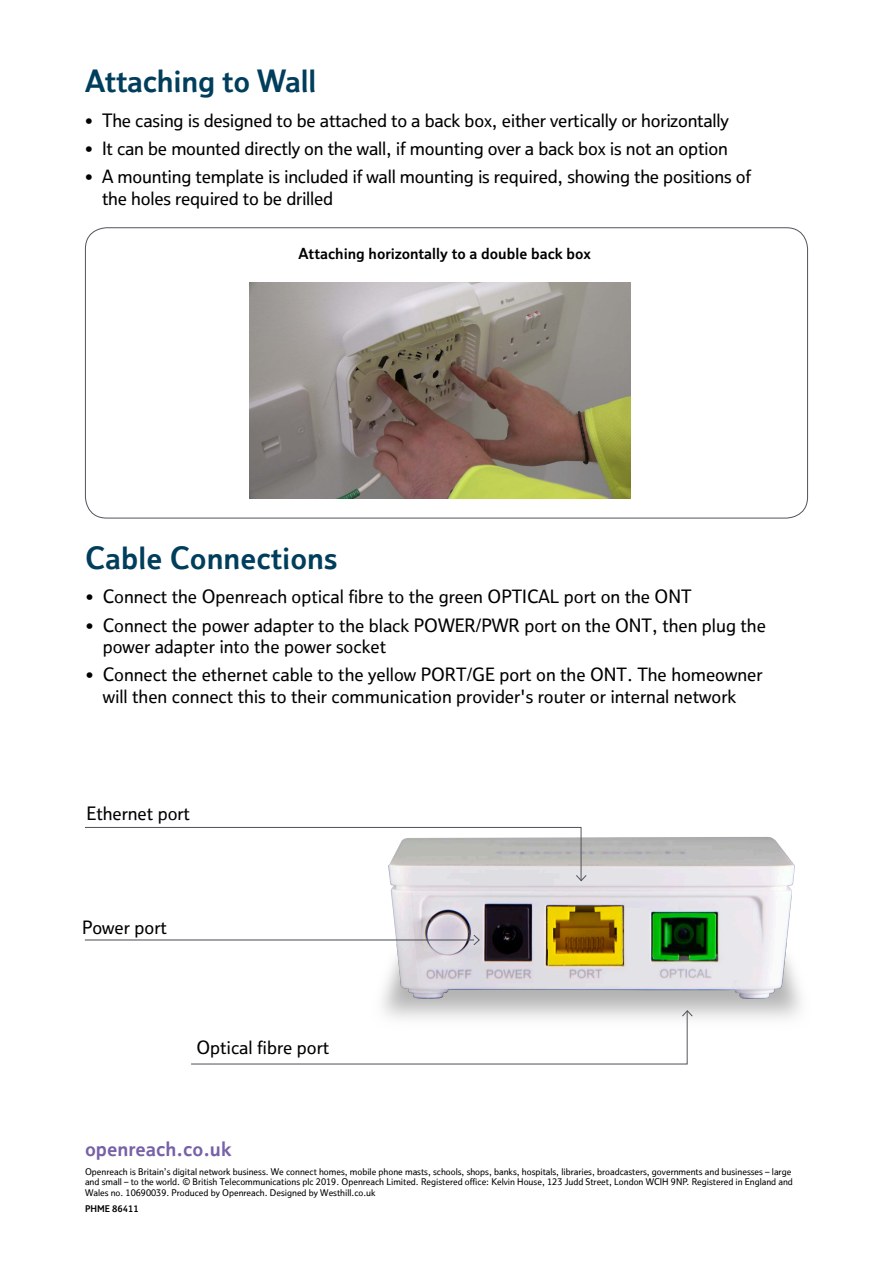
<style>
.page{position:relative;width:893px;height:1263px;background:#fff}
.page>*{position:absolute;margin:0;border:0;box-sizing:border-box;transform-origin:0 0}
.t1{font:700 30px "Openreach";color:#003e5c}
.t2{font:700 19.5px "Openreach";color:#7761a7}
.Body_2019{font:500 18px/21.8px "Openreach";color:#000}
.Body_2019-2{font:700 15px "Openreach";color:#000}
.t3{font:500 9px/10.5px "Openreach";color:#000}
.t4{font:700 9px "Openreach";color:#000}
</style>
<div class="page">
<img style="left:298px;top:826px;width:503px;height:193px">
<svg style="left:85px;top:827px;width:502px;height:55px"></svg>
<hr style="left:85px;top:939px;width:389px;height:1px;background:#50535a">
<svg style="left:473px;top:934px;width:7px;height:12px"></svg>
<img style="left:249px;top:282px;width:381px;height:217px">
<svg style="left:191px;top:1009px;width:502px;height:56px"></svg>
<h1 class="t1" style="left:85px;top:64px;width:233px">Attaching to Wall</h1>
<p class="Body_2019" style="left:85px;top:109px;width:645px">• The casing is designed to be attached to a back box, either vertically or horizontally</p>
<p class="Body_2019" style="left:85px;top:137px;width:644px">• It can be mounted directly on the wall, if mounting over a back box is not an option</p>
<p class="Body_2019" style="left:102px;top:165px;width:650px;text-indent:-17px">• A mounting template is included if wall mounting is required, showing the positions of the holes required to be drilled</p>
<p class="Body_2019-2" style="left:298px;top:245px;width:294px">Attaching horizontally to a double back box</p>
<h1 class="t1" style="left:85px;top:540px;width:254px">Cable Connections</h1>
<p class="Body_2019" style="left:86px;top:586px;width:607px">• Connect the Openreach optical fibre to the green OPTICAL port on the ONT</p>
<p class="Body_2019" style="left:103px;top:614px;width:665px;text-indent:-17px">• Connect the power adapter to the black POWER/PWR port on the ONT, then plug the power adapter into the power socket</p>
<p class="Body_2019" style="left:86px;top:664px;width:678px;text-align:center">• Connect the ethernet cable to the yellow PORT/GE port on the ONT. The homeowner will then connect this to their communication provider's router or internal network</p>
<p class="Body_2019" style="left:87px;top:802px;width:105px">Ethernet port</p>
<p class="Body_2019" style="left:82px;top:916px;width:86px">Power port</p>
<p class="Body_2019" style="left:196px;top:1036px;width:134px">Optical fibre port</p>
<p class="t2" style="left:85px;top:1137px;width:148px">openreach.co.uk</p>
<p class="t3" style="left:85px;top:1166px;width:709px">Openreach is Britain’s digital network business. We connect homes, mobile phone masts, schools, shops, banks, hospitals, libraries, broadcasters, governments and businesses – large and small – to the world. © British Telecommunications plc 2019. Openreach Limited. Registered office: Kelvin House, 123 Judd Street, London WCIH 9NP. Registered in England and<br>Wales no. 10690039. Produced by Openreach. Designed by Westhill.co.uk</p>
<p class="t4" style="left:85px;top:1203px;width:55px">PHME 86411</p>
</div>
